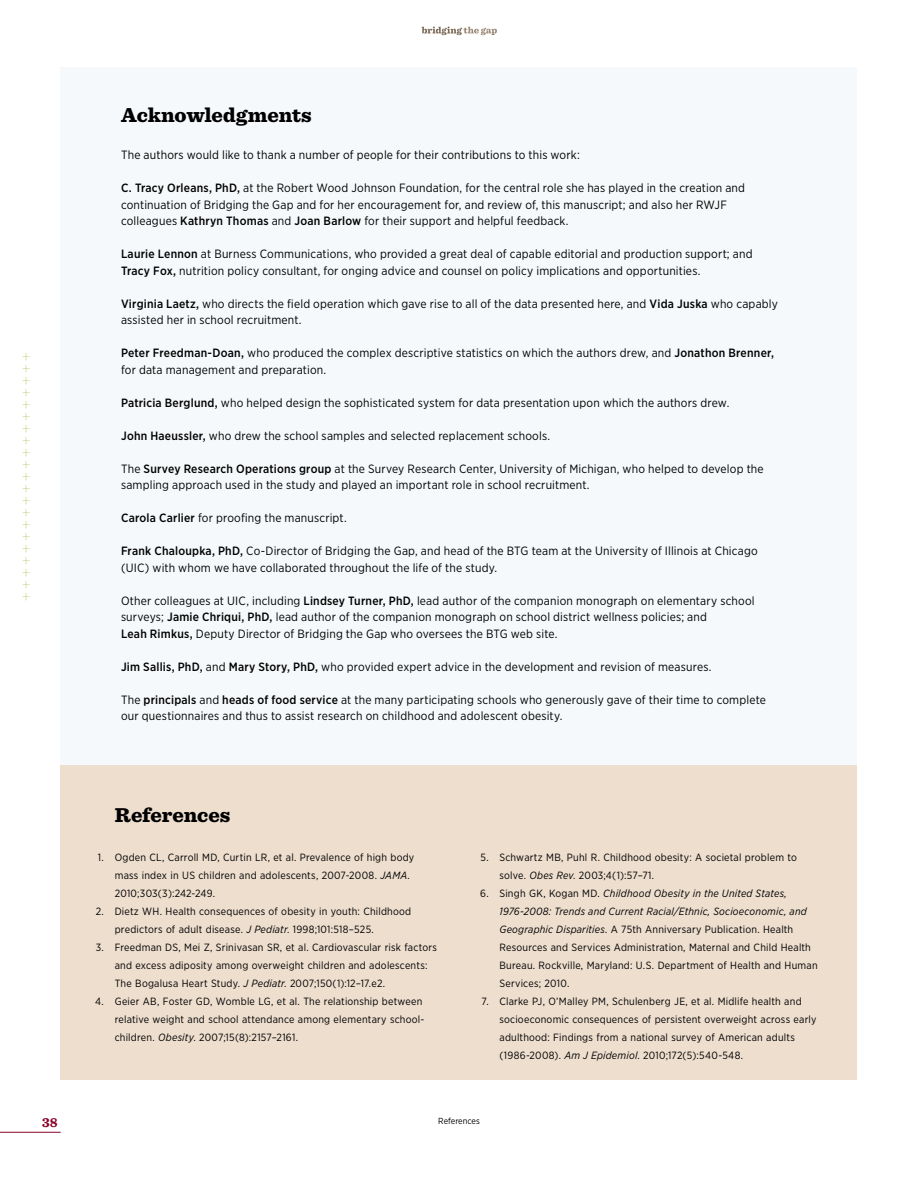
<style>
.page{position:relative;width:918px;height:1188px;background:#fff}
.page>*{position:absolute;margin:0;border:0;box-sizing:border-box;transform-origin:0 0}
.t1{font:900 21px "Sentinel";letter-spacing:-.005em;color:#000}
.t2{font:700 13.65px "Sentinel";color:#8b0329}
.t3{font:12px/16.5px "Gotham Narrow";letter-spacing:.015em;color:#000}
.t4{font:10.5px/18px "Gotham Narrow";letter-spacing:.02em;color:#000}
.t5{font:8.85px "Gotham Narrow";color:#000}
.s1{font-weight:500}
.s2{font-style:italic}
</style>
<div class="page">
<div style="left:61px;top:68px;width:796px;height:698px;background:#f6f9fb"></div>
<div style="left:61px;top:766px;width:796px;height:314px;background:#eddece"></div>
<svg style="left:422px;top:27px;width:75px;height:8px"></svg>
<hr style="left:0;top:1132px;width:60px;height:1px;background:#8b0329">
<h1 class="t1" style="left:121px;top:98px;width:192px">Acknowledgments</h1>
<p class="t3" style="left:121px;top:146px;width:460px">The authors would like to thank a number of people for their contributions to this work:</p>
<p class="t3" style="left:121px;top:179px;width:626px"><span class="s1">C. Tracy Orleans, PhD,</span> at the Robert Wood Johnson Foundation, for the central role she has played in the creation and continuation of Bridging the Gap and for her encouragement for, and review of, this manuscript; and also her RWJF colleagues <span class="s1">Kathryn Thomas</span> and <span class="s1">Joan Barlow</span> for their support and helpful feedback.</p>
<p class="t3" style="left:121px;top:245px;width:633px"><span class="s1">Laurie Lennon</span> at Burness Communications, who provided a great deal of capable editorial and production support; and<br><span class="s1">Tracy Fox,</span> nutrition policy consultant, for onging advice and counsel on policy implications and opportunities.</p>
<p class="t3" style="left:121px;top:295px;width:658px"><span class="s1">Virginia Laetz,</span> who directs the field operation which gave rise to all of the data presented here, and <span class="s1">Vida Juska</span> who capably assisted her in school recruitment.</p>
<p class="t3" style="left:121px;top:344px;width:655px"><span class="s1">Peter Freedman-Doan,</span> who produced the complex descriptive statistics on which the authors drew, and <span class="s1">Jonathon Brenner, </span>for data management and preparation.</p>
<p class="t3" style="left:121px;top:394px;width:610px"><span class="s1">Patricia Berglund,</span> who helped design the sophisticated system for data presentation upon which the authors drew.</p>
<p class="t3" style="left:121px;top:427px;width:431px"><span class="s1">John Haeussler,</span> who drew the school samples and selected replacement schools.</p>
<p class="t3" style="left:121px;top:460px;width:644px">The <span class="s1">Survey Research Operations group</span> at the Survey Research Center, University of Michigan, who helped to develop the sampling approach used in the study and played an important role in school recruitment.</p>
<p class="t3" style="left:121px;top:509px;width:227px"><span class="s1">Carola Carlier</span> for proofing the manuscript.</p>
<p class="t3" style="left:121px;top:542px;width:638px"><span class="s1">Frank Chaloupka, PhD,</span> Co-Director of Bridging the Gap, and head of the BTG team at the University of Illinois at Chicago (UIC) with whom we have collaborated throughout the life of the study.</p>
<p class="t3" style="left:121px;top:592px;width:635px">Other colleagues at UIC, including <span class="s1">Lindsey Turner, PhD,</span> lead author of the companion monograph on elementary school surveys; <span class="s1">Jamie Chriqui, PhD,</span> lead author of the companion monograph on school district wellness policies; and<br><span class="s1">Leah Rimkus,</span> Deputy Director of Bridging the Gap who oversees the BTG web site.</p>
<p class="t3" style="left:121px;top:658px;width:592px"><span class="s1">Jim Sallis, PhD,</span> and <span class="s1">Mary Story, PhD,</span> who provided expert advice in the development and revision of measures.</p>
<p class="t3" style="left:121px;top:691px;width:646px">The <span class="s1">principals</span> and <span class="s1">heads of food service</span> at the many participating schools who generously gave of their time to complete our questionnaires and thus to assist research on childhood and adolescent obesity.</p>
<h1 class="t1" style="left:115px;top:798px;width:117px">References</h1>
<p class="t4" style="left:115px;top:848px;width:301px;text-indent:-17px">1. Ogden CL, Carroll MD, Curtin LR, et al. Prevalence of high body mass index in US children and adolescents, 2007-2008. <span class="s2">JAMA</span>.<br>2010;303(3):242-249.</p>
<p class="t4" style="left:115px;top:902px;width:298px;text-indent:-19px">2. Dietz WH. Health consequences of obesity in youth: Childhood predictors of adult disease. <span class="s2">J Pediatr</span>. 1998;101:518–525.</p>
<p class="t4" style="left:115px;top:938px;width:324px;text-indent:-19px">3. Freedman DS, Mei Z, Srinivasan SR, et al. Cardiovascular risk factors and excess adiposity among overweight children and adolescents:<br>The Bogalusa Heart Study. <span class="s2">J Pediatr</span>. 2007;150(1):12–17.e2.</p>
<p class="t4" style="left:115px;top:992px;width:311px;text-indent:-19px">4. Geier AB, Foster GD, Womble LG, et al. The relationship between relative weight and school attendance among elementary school&shy;children. <span class="s2">Obesity</span>. 2007;15(8):2157–2161.</p>
<p class="t4" style="left:499px;top:848px;width:299px;text-indent:-19px">5. Schwartz MB, Puhl R. Childhood obesity: A societal problem to solve. <span class="s2">Obes Rev</span>. 2003;4(1):57–71.</p>
<p class="t4" style="left:499px;top:884px;width:320px;text-indent:-19px">6. Singh GK, Kogan MD. <span class="s2">Childhood Obesity in the United States, 1976-2008: Trends and Current Racial/Ethnic, Socioeconomic, and Geographic Disparities.</span> A 75th Anniversary Publication. Health Resources and Services Administration, Maternal and Child Health Bureau. Rockville, Maryland: U.S. Department of Health and Human Services; 2010.</p>
<p class="t4" style="left:499px;top:992px;width:318px;text-indent:-18px">7. Clarke PJ, O’Malley PM, Schulenberg JE, et al. Midlife health and socioeconomic consequences of persistent overweight across early adulthood: Findings from a national survey of American adults (1986-2008). <span class="s2">Am J Epidemiol</span>. 2010;172(5):540-548.</p>
<p class="t2" style="left:42px;top:1111px;width:17px">38</p>
<p class="t5" style="left:438px;top:1115px;width:43px">References</p>
</div>
